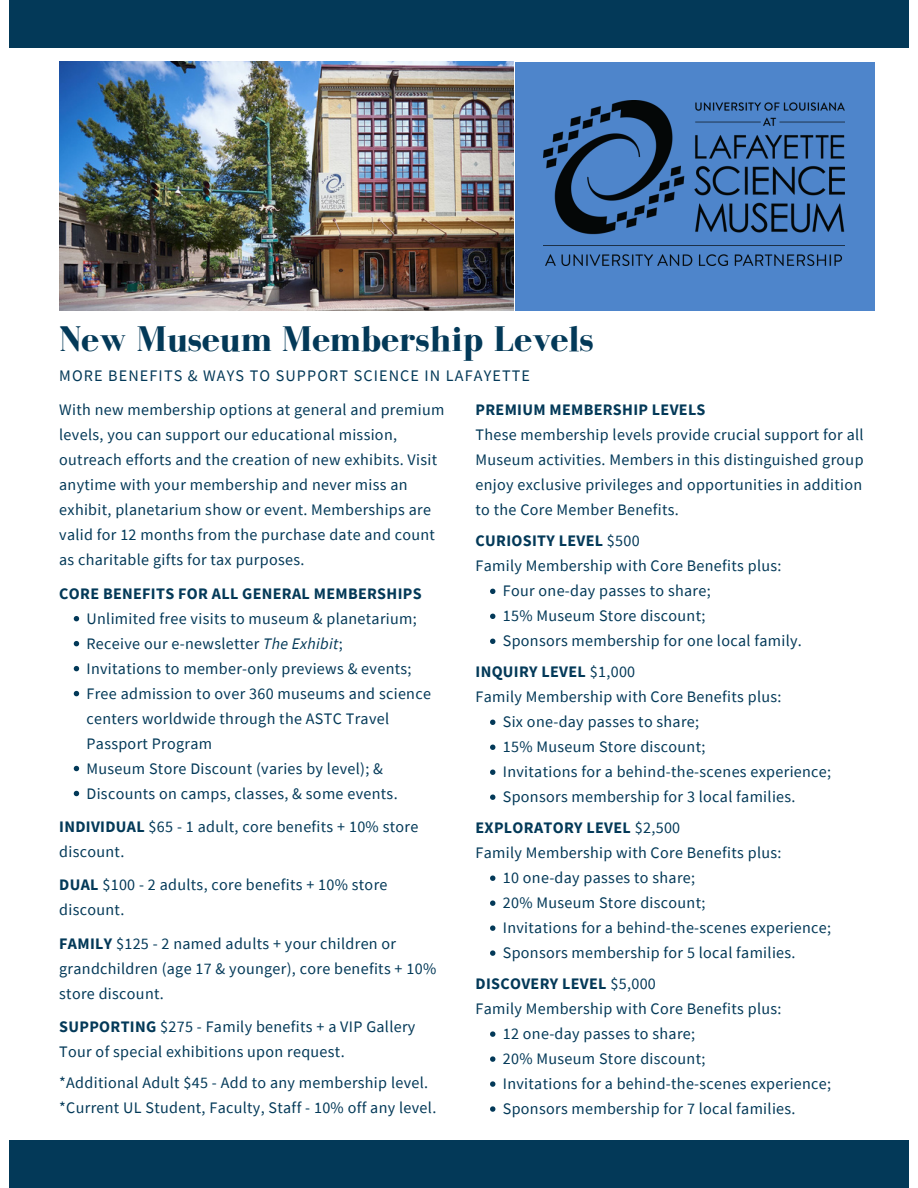
<style>
.page{position:relative;width:918px;height:1188px;background:#fff}
.page>*{position:absolute;margin:0;border:0;box-sizing:border-box;transform-origin:0 0}
.t1{font:700 36.6px "Bodoni FLF";color:#033958}
.t2{font:16.05px/25px "Source Sans Pro";letter-spacing:.02em;color:#033958}
.t3{font:700 16.05px "Source Sans Pro";letter-spacing:.02em;color:#033958}
.t4{font:16.05px "Source Sans Pro";letter-spacing:.07em;color:#033958}
.s1{font-weight:400}
.s2{font-style:italic}
.s3{font-weight:700}
</style>
<div class="page">
<div style="left:9px;top:0;width:900px;height:48px;background:#033958"></div>
<div style="left:9px;top:1140px;width:900px;height:48px;background:#033958"></div>
<img style="left:59px;top:62px;width:455px;height:248px">
<div style="left:516px;top:62px;width:359px;height:249px;background:#4e85cb"></div>
<img style="left:543px;top:100px;width:302px;height:166px">
<svg style="left:74px;top:616px;width:5px;height:5px"></svg>
<svg style="left:74px;top:641px;width:5px;height:5px"></svg>
<svg style="left:74px;top:666px;width:5px;height:5px"></svg>
<svg style="left:74px;top:691px;width:5px;height:5px"></svg>
<svg style="left:74px;top:766px;width:5px;height:5px"></svg>
<svg style="left:74px;top:791px;width:5px;height:5px"></svg>
<svg style="left:490px;top:589px;width:5px;height:5px"></svg>
<svg style="left:490px;top:614px;width:5px;height:5px"></svg>
<svg style="left:490px;top:639px;width:5px;height:5px"></svg>
<svg style="left:490px;top:720px;width:5px;height:5px"></svg>
<svg style="left:490px;top:745px;width:5px;height:5px"></svg>
<svg style="left:490px;top:770px;width:5px;height:5px"></svg>
<svg style="left:490px;top:795px;width:5px;height:5px"></svg>
<svg style="left:490px;top:876px;width:5px;height:5px"></svg>
<svg style="left:490px;top:900px;width:5px;height:6px"></svg>
<svg style="left:490px;top:925px;width:5px;height:6px"></svg>
<svg style="left:490px;top:950px;width:5px;height:6px"></svg>
<svg style="left:490px;top:1031px;width:5px;height:6px"></svg>
<svg style="left:490px;top:1056px;width:5px;height:6px"></svg>
<svg style="left:490px;top:1081px;width:5px;height:6px"></svg>
<svg style="left:490px;top:1106px;width:5px;height:6px"></svg>
<p class="t1" style="left:59px;top:319px;width:536px">New Museum Membership Levels</p>
<p class="t4" style="left:59px;top:366px;width:472px">MORE BENEFITS &amp; WAYS TO SUPPORT SCIENCE IN LAFAYETTE</p>
<p class="t3" style="left:476px;top:400px;width:232px">PREMIUM MEMBERSHIP LEVELS</p>
<p class="t2" style="left:476px;top:422px;width:390px;text-align:justify">These membership levels provide crucial support for all Museum activities. Members in this distinguished group enjoy exclusive privileges and opportunities in addition to the Core Member Benefits.</p>
<p class="t3" style="left:476px;top:531px;width:166px">CURIOSITY LEVEL <span class="s1">$500</span></p>
<p class="t2" style="left:476px;top:553px;width:308px">Family Membership with Core Benefits plus:</p>
<p class="t2" style="left:503px;top:578px;width:209px">Four one-day passes to share;</p>
<p class="t2" style="left:503px;top:603px;width:204px">15% Museum Store discount;</p>
<p class="t2" style="left:503px;top:628px;width:301px">Sponsors membership for one local family.</p>
<p class="t3" style="left:476px;top:662px;width:161px">INQUIRY LEVEL <span class="s1">$1,000</span></p>
<p class="t2" style="left:476px;top:684px;width:308px">Family Membership with Core Benefits plus:</p>
<p class="t2" style="left:503px;top:709px;width:198px">Six one-day passes to share;</p>
<p class="t2" style="left:503px;top:734px;width:204px">15% Museum Store discount;</p>
<p class="t2" style="left:503px;top:759px;width:330px">Invitations for a behind-the-scenes experience;</p>
<p class="t2" style="left:503px;top:784px;width:294px">Sponsors membership for 3 local families.</p>
<p class="t3" style="left:476px;top:818px;width:206px">EXPLORATORY LEVEL <span class="s1">$2,500</span></p>
<p class="t2" style="left:476px;top:840px;width:308px">Family Membership with Core Benefits plus:</p>
<p class="t2" style="left:503px;top:865px;width:194px">10 one-day passes to share;</p>
<p class="t2" style="left:503px;top:890px;width:204px">20% Museum Store discount;</p>
<p class="t2" style="left:503px;top:915px;width:330px">Invitations for a behind-the-scenes experience;</p>
<p class="t2" style="left:503px;top:940px;width:294px">Sponsors membership for 5 local families.</p>
<p class="t3" style="left:476px;top:973px;width:182px">DISCOVERY LEVEL <span class="s1">$5,000</span></p>
<p class="t2" style="left:476px;top:996px;width:308px">Family Membership with Core Benefits plus:</p>
<p class="t2" style="left:503px;top:1021px;width:194px">12 one-day passes to share;</p>
<p class="t2" style="left:503px;top:1046px;width:204px">20% Museum Store discount;</p>
<p class="t2" style="left:503px;top:1071px;width:330px">Invitations for a behind-the-scenes experience;</p>
<p class="t2" style="left:503px;top:1096px;width:294px">Sponsors membership for 7 local families.</p>
<p class="t2" style="left:59px;top:397px;width:387px">With new membership options at general and premium levels, you can support our educational mission, outreach efforts and the creation of new exhibits. Visit anytime with your membership and never miss an exhibit, planetarium show or event. Memberships are valid for 12 months from the purchase date and count as charitable gifts for tax purposes.</p>
<p class="t3" style="left:59px;top:583px;width:364px">CORE BENEFITS FOR ALL GENERAL MEMBERSHIPS</p>
<p class="t2" style="left:87px;top:606px;width:332px">Unlimited free visits to museum &amp; planetarium;</p>
<p class="t2" style="left:87px;top:630px;width:258px">Receive our e-newsletter <span class="s2">The Exhibit</span>;</p>
<p class="t2" style="left:87px;top:655px;width:327px">Invitations to member-only previews &amp; events;</p>
<p class="t2" style="left:87px;top:680px;width:346px">Free admission to over 360 museums and science centers worldwide through the ASTC Travel<br>Passport Program</p>
<p class="t2" style="left:87px;top:755px;width:298px">Museum Store Discount (varies by level); &amp;</p>
<p class="t2" style="left:87px;top:780px;width:313px">Discounts on camps, classes, &amp; some events.</p>
<p class="t2" style="left:59px;top:814px;width:361px"><span class="s3">INDIVIDUAL</span> $65 - 1 adult, core benefits + 10% store discount.</p>
<p class="t2" style="left:59px;top:872px;width:330px"><span class="s3">DUAL</span> $100 - 2 adults, core benefits + 10% store discount.</p>
<p class="t2" style="left:59px;top:931px;width:379px"><span class="s3">FAMILY</span> $125 - 2 named adults + your children or grandchildren (age 17 &amp; younger), core benefits + 10% store discount.</p>
<p class="t2" style="left:59px;top:1014px;width:358px"><span class="s3">SUPPORTING</span> $275 - Family benefits + a VIP Gallery<br>Tour of special exhibitions upon request.</p>
<p class="t2" style="left:59px;top:1070px;width:370px">*Additional Adult $45 - Add to any membership level.</p>
<p class="t2" style="left:59px;top:1095px;width:379px">*Current UL Student, Faculty, Staff - 10% off any level.</p>
</div>
